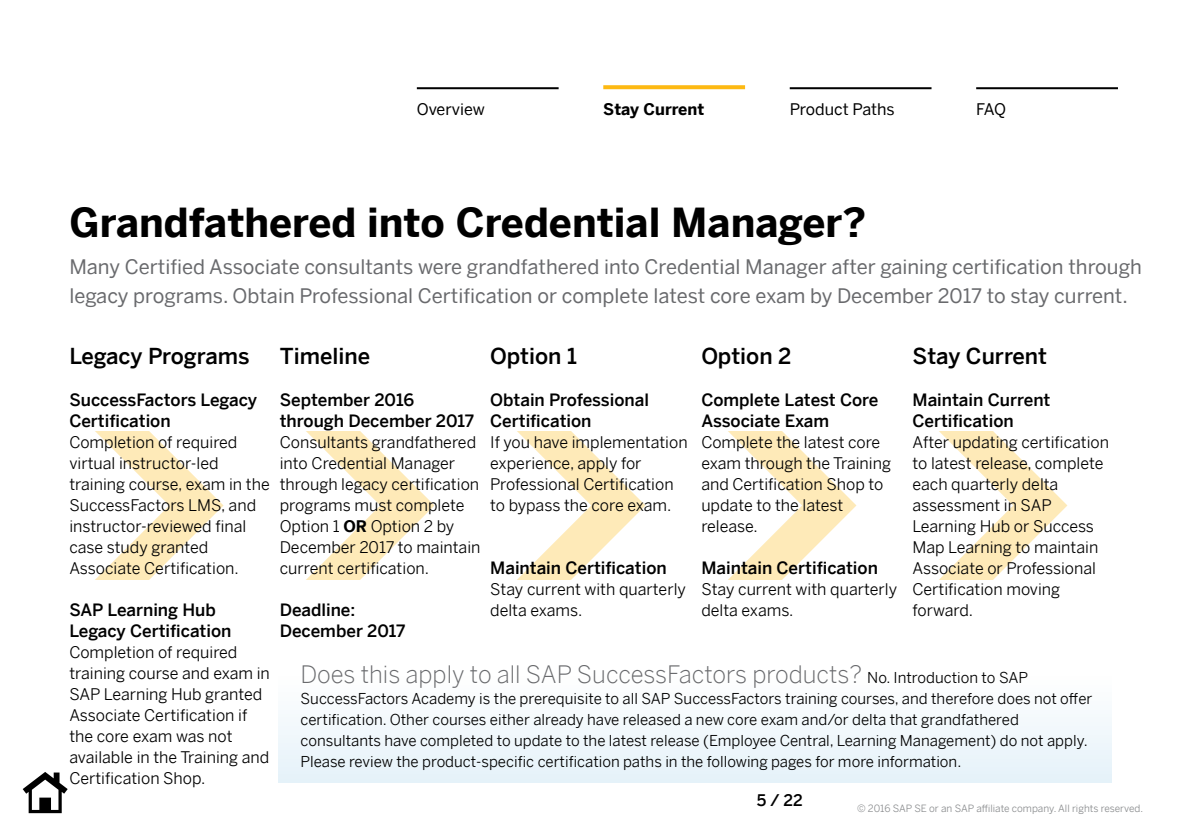
<style>
.page{position:relative;width:1191px;height:840px;background:#fff}
.page>*{position:absolute;margin:0;border:0;box-sizing:border-box;transform-origin:0 0}
.t1{font:700 40px "Benton Sans";color:#000}
.t2{font:300 24px "Benton Sans";color:#696a6d}
.t3{font:500 22px "Benton Sans";color:#000}
.t4{font:20px/29px "Benton Sans";color:#696a6d}
.t5{font:500 17px/21px "Benton Sans";color:#000}
.t6{font:16px/21px "Benton Sans";color:#000}
.t7{font:16px "Benton Sans";color:#000}
.t8{font:700 16px "Benton Sans";color:#000}
.t9{font:500 16px "Benton Sans";color:#000}
.t10{font:15px/21px "Benton Sans";color:#000}
.t11{font:10px "Benton Sans";color:#8a8c8e}
.s1{font-weight:700}
.s2{font-weight:400;font-size:15px;color:#000}
</style>
<div class="page">
<svg style="left:1013px;top:451px;width:54px;height:109px"></svg>
<svg style="left:856px;top:431px;width:157px;height:149px"></svg>
<hr style="left:417px;top:87px;width:141px;height:2px;background:#000">
<svg style="left:802px;top:451px;width:54px;height:109px"></svg>
<svg style="left:645px;top:431px;width:157px;height:149px"></svg>
<svg style="left:591px;top:451px;width:54px;height:109px"></svg>
<svg style="left:434px;top:431px;width:157px;height:149px"></svg>
<svg style="left:380px;top:451px;width:54px;height:109px"></svg>
<svg style="left:223px;top:431px;width:157px;height:149px"></svg>
<hr style="left:789px;top:87px;width:142px;height:2px;background:#000">
<hr style="left:976px;top:87px;width:142px;height:2px;background:#000">
<svg style="left:603px;top:85px;width:142px;height:4px"></svg>
<svg style="left:169px;top:451px;width:54px;height:109px"></svg>
<svg style="left:95px;top:431px;width:74px;height:149px"></svg>
<svg style="left:23px;top:772px;width:45px;height:40px"></svg>
<div style="left:278px;top:669px;width:833px;height:113px;background:linear-gradient(to right,#f3f9fc,#f3f9fc)"></div>
<p class="t7" style="left:417px;top:95px;width:69px">Overview</p>
<p class="t8" style="left:603px;top:95px;width:102px">Stay Current</p>
<p class="t7" style="left:789px;top:95px;width:107px">Product Paths</p>
<p class="t7" style="left:976px;top:95px;width:32px">FAQ</p>
<h1 class="t1" style="left:69px;top:188px;width:798px">Grandfathered into Credential Manager?</h1>
<p class="t4" style="left:69px;top:250px;width:1074px">Many Certified Associate consultants were grandfathered into Credential Manager after gaining certification through legacy programs. Obtain Professional Certification or complete latest core exam by December 2017 to stay current.</p>
<h3 class="t3" style="left:69px;top:336px;width:182px">Legacy Programs</h3>
<p class="t5" style="left:69px;top:387px;width:189px">SuccessFactors Legacy<br>Certification</p>
<p class="t6" style="left:69px;top:429px;width:202px">Completion of required virtual instructor-led training course, exam in the<br>SuccessFactors LMS, and instructor-reviewed final case study granted<br>Associate Certification.</p>
<p class="t5" style="left:69px;top:597px;width:164px">SAP Learning Hub<br>Legacy Certification</p>
<p class="t6" style="left:69px;top:639px;width:202px">Completion of required training course and exam in<br>SAP Learning Hub granted<br>Associate Certification if the core exam was not available in the Training and<br>Certification Shop.</p>
<h3 class="t3" style="left:280px;top:336px;width:92px">Timeline</h3>
<p class="t5" style="left:280px;top:387px;width:196px">September 2016 through December 2017</p>
<p class="t6" style="left:280px;top:429px;width:202px">Consultants grandfathered into Credential Manager through legacy certification programs must complete<br>Option 1 <span class="s1">OR</span> Option 2 by<br>December 2017 to maintain current certification.</p>
<p class="t5" style="left:280px;top:597px;width:127px">Deadline:<br>December 2017</p>
<h3 class="t3" style="left:490px;top:336px;width:88px">Option 1</h3>
<p class="t5" style="left:490px;top:387px;width:160px">Obtain Professional<br>Certification</p>
<p class="t6" style="left:490px;top:429px;width:199px">If you have implementation experience, apply for<br>Professional Certification to bypass the core exam.</p>
<p class="t5" style="left:490px;top:555px;width:178px">Maintain Certification</p>
<p class="t6" style="left:490px;top:576px;width:197px">Stay current with quarterly delta exams.</p>
<h3 class="t3" style="left:701px;top:336px;width:92px">Option 2</h3>
<p class="t5" style="left:701px;top:387px;width:178px">Complete Latest Core<br>Associate Exam</p>
<p class="t6" style="left:701px;top:429px;width:191px">Complete the latest core exam through the Training and Certification Shop to update to the latest release.</p>
<p class="t5" style="left:701px;top:555px;width:178px">Maintain Certification</p>
<p class="t6" style="left:701px;top:576px;width:197px">Stay current with quarterly delta exams.</p>
<h3 class="t3" style="left:912px;top:336px;width:136px">Stay Current</h3>
<p class="t5" style="left:912px;top:387px;width:139px">Maintain Current<br>Certification</p>
<p class="t6" style="left:912px;top:429px;width:198px">After updating certification to latest release, complete each quarterly delta assessment in SAP<br>Learning Hub or Success<br>Map Learning to maintain<br>Associate or Professional<br>Certification moving forward.</p>
<h2 class="t2" style="left:300px;top:653px;width:729px">Does this apply to all SAP SuccessFactors products? <span class="s2">No. Introduction to SAP</span></h2>
<p class="t10" style="left:300px;top:685px;width:793px">SuccessFactors Academy is the prerequisite to all SAP SuccessFactors training courses, and therefore does not offer certification. Other courses either already have released a new core exam and/or delta that grandfathered consultants have completed to update to the latest release (Employee Central, Learning Management) do not apply.<br>Please review the product-specific certification paths in the following pages for more information.</p>
<p class="t9" style="left:757px;top:786px;width:47px">5/22</p>
<p class="t11" style="left:857px;top:799px;width:287px">© 2016 SAP SE or an SAP affiliate company. All rights reserved.</p>
</div>
